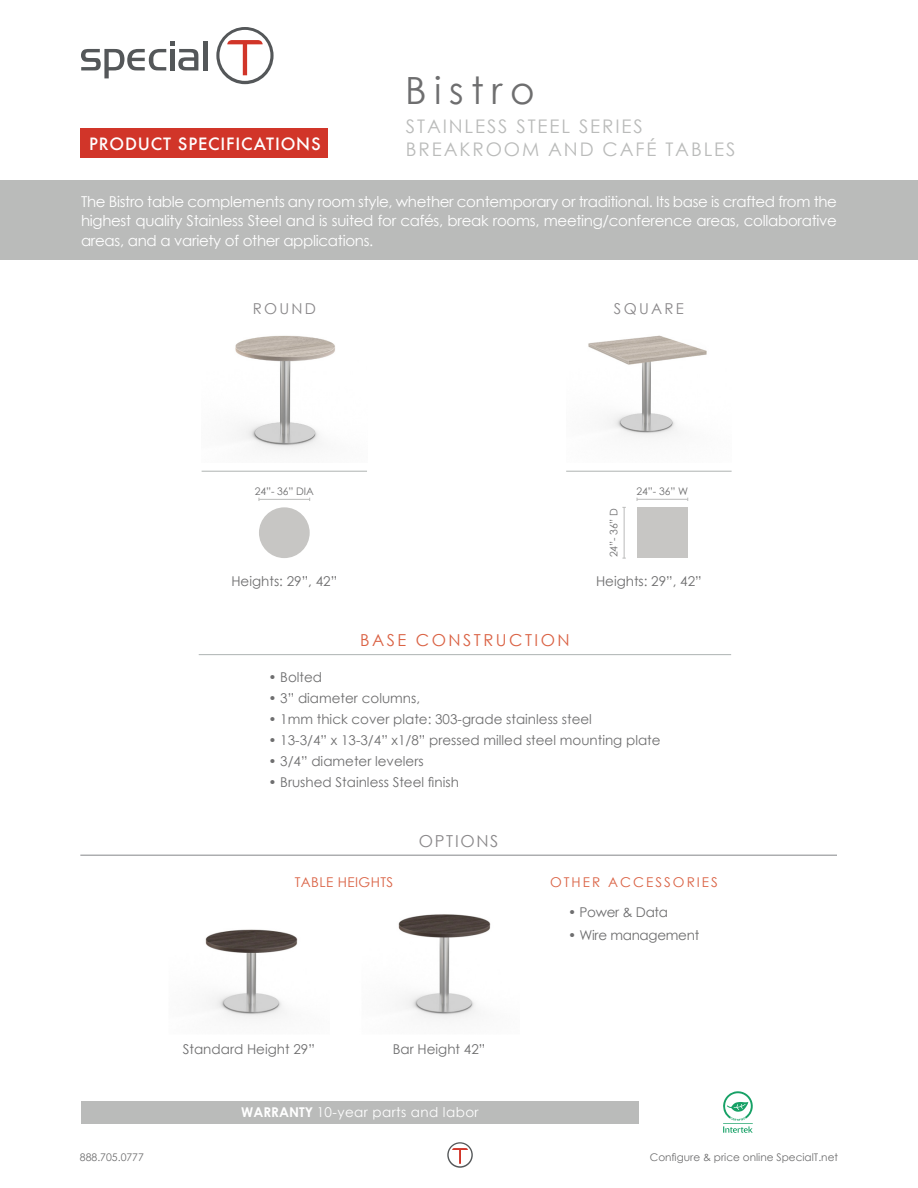
<style>
.page{position:relative;width:918px;height:1188px;background:#fff}
.page>*{position:absolute;margin:0;border:0;box-sizing:border-box;transform-origin:0 0}
.t1{font:37.5px "Century Gothic";letter-spacing:.2em;color:#6e6e6f}
.t2{font:18.75px/22.5px "Century Gothic";letter-spacing:.1em;color:#babbba}
.t3{font:500 16.5px "Futura";letter-spacing:.05em;color:#fff}
.t4{font:16.5px "Century Gothic";letter-spacing:.15em;color:#da6244}
.t5{font:16.5px "Century Gothic";letter-spacing:.1em;color:#8a888a}
.t6{font:15px/19.5px "Century Gothic";letter-spacing:-.02em;color:#fff;text-align:justify}
.t7{font:15px "Century Gothic";letter-spacing:.15em;color:#8a888a}
.t8{font:13.5px "Century Gothic";color:#6e6e6f}
.t9{font:13.5px "Century Gothic";letter-spacing:.03em;color:#fff}
.t10{font:13.5px "Century Gothic";letter-spacing:-.02em;color:#6e6e6f}
.t11{font:13.5px "Century Gothic";letter-spacing:.15em;color:#da6244}
.t12{font:13.5px "Century Gothic";letter-spacing:.03em;color:#da6244}
.t13{font:10.5px "Century Gothic";color:#6e6e6f}
.t14{font:10.35px "Century Gothic";letter-spacing:-.01em;color:#6e6e6f}
.s1{font-weight:700}
</style>
<div class="page">
<div style="left:80px;top:128px;width:248px;height:30px;background:#d13529"></div>
<hr style="left:204px;top:41px;width:4px;height:29px;background:#545759">
<svg style="left:81px;top:41px;width:117px;height:37px"></svg>
<svg style="left:216px;top:27px;width:58px;height:57px"></svg>
<svg style="left:447px;top:1142px;width:26px;height:26px"></svg>
<div style="left:0;top:181px;width:918px;height:79px;background:#babbba"></div>
<div style="left:81px;top:1101px;width:558px;height:22px;background:#babbba"></div>
<div style="left:259px;top:507px;width:51px;height:51px;background:#c7c6c4;border-radius:50%"></div>
<hr style="left:259px;top:499px;width:51px;height:1px;background:#babbba">
<hr style="left:202px;top:471px;width:165px;height:1px;background:#aeb3b2">
<img style="left:235px;top:335px;width:100px;height:115px">
<div style="left:637px;top:507px;width:51px;height:51px;background:#c7c6c4"></div>
<hr style="left:637px;top:499px;width:51px;height:1px;background:#babbba">
<hr style="left:624px;top:507px;width:1px;height:51px;background:#babbba">
<hr style="left:566px;top:471px;width:166px;height:1px;background:#aeb3b2">
<img style="left:588px;top:335px;width:119px;height:102px">
<hr style="left:80px;top:855px;width:757px;height:1px;background:#848689">
<svg style="left:723px;top:1091px;width:30px;height:42px"></svg>
<hr style="left:199px;top:654px;width:532px;height:1px;background:#aeb3b2">
<img style="left:205px;top:929px;width:93px;height:90px">
<img style="left:398px;top:914px;width:93px;height:105px">
<p class="t3" style="left:89px;top:133px;width:233px">PRODUCT SPECIFICATIONS</p>
<h1 class="t1" style="left:405px;top:65px;width:131px">Bistro</h1>
<h2 class="t2" style="left:406px;top:115px;width:331px">STAINLESS STEEL SERIES<br>BREAKROOM AND CAFÉ TABLES</h2>
<p class="t6" style="left:81px;top:191px;width:758px">The Bistro table complements any room style, whether contemporary or traditional. Its base is crafted from the highest quality Stainless Steel and is suited for cafés, break rooms, meeting/conference areas, collaborative areas, and a variety of other applications.</p>
<p class="t7" style="left:253px;top:298px;width:65px">ROUND</p>
<p class="t7" style="left:614px;top:298px;width:71px">SQUARE</p>
<p class="t14" style="left:255px;top:484px;width:61px">24”- 36” DIA</p>
<p class="t8" style="left:231px;top:572px;width:107px">Heights: 29”, 42”</p>
<p class="t4" style="left:360px;top:628px;width:211px">BASE CONSTRUCTION</p>
<p class="t14" style="left:607px;top:557px;width:51px;rotate:-90deg">24”- 36” D</p>
<p class="t14" style="left:637px;top:484px;width:53px">24”- 36” W</p>
<p class="t8" style="left:596px;top:572px;width:107px">Heights: 29”, 42”</p>
<p class="t8" style="left:268px;top:667px;width:55px">• Bolted</p>
<p class="t8" style="left:268px;top:688px;width:153px">• 3” diameter columns,</p>
<p class="t8" style="left:268px;top:709px;width:325px">• 1mm thick cover plate: 303-grade stainless steel</p>
<p class="t8" style="left:268px;top:730px;width:394px">• 13-3/4” x 13-3/4” x1/8” pressed milled steel mounting plate</p>
<p class="t8" style="left:268px;top:751px;width:157px">• 3/4” diameter levelers</p>
<p class="t8" style="left:268px;top:772px;width:192px">• Brushed Stainless Steel finish</p>
<p class="t12" style="left:295px;top:873px;width:100px">TABLE HEIGHTS</p>
<p class="t5" style="left:419px;top:829px;width:81px">OPTIONS</p>
<p class="t8" style="left:183px;top:1040px;width:134px">Standard Height 29”</p>
<p class="t8" style="left:393px;top:1040px;width:94px">Bar Height 42”</p>
<p class="t9" style="left:241px;top:1103px;width:239px"><span class="s1">WARRANTY</span> 10-year parts and labor</p>
<p class="t11" style="left:550px;top:873px;width:169px">OTHER ACCESSORIES</p>
<p class="t10" style="left:568px;top:903px;width:102px">• Power &amp; Data</p>
<p class="t10" style="left:568px;top:926px;width:133px">• Wire management</p>
<p class="t13" style="left:80px;top:1150px;width:65px">888.705.0777</p>
<p class="t13" style="left:650px;top:1150px;width:190px">Configure &amp; price online SpecialT.net</p>
</div>
